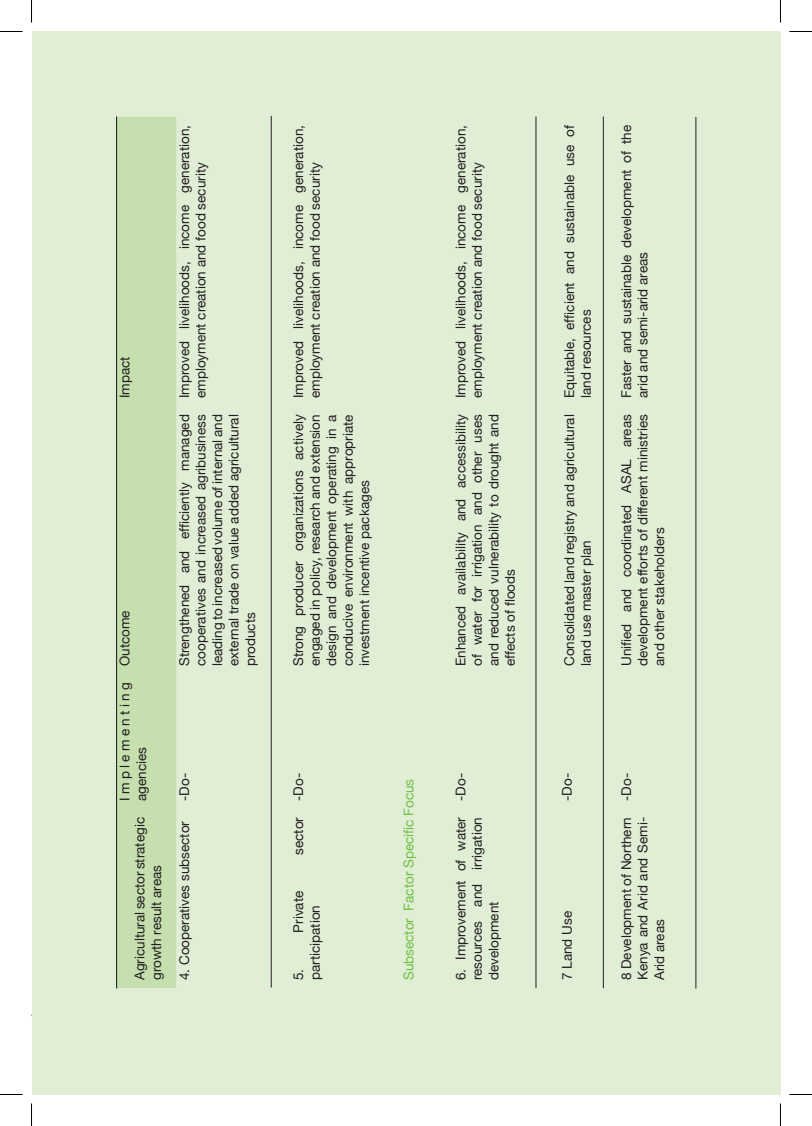
<style>
.page{position:relative;width:812px;height:1126px;background:#fff}
.page>*{position:absolute;margin:0;border:0;box-sizing:border-box;transform-origin:0 0}
.Tables{font:13.5px/16.5px "Helvetica Neue";color:#231f20}
.Tables-2{font:13.5px "Helvetica Neue";color:#71bf44}
.Tables-3{font:13.5px/16.5px "Helvetica Neue";letter-spacing:.245em;color:#231f20}
</style>
<div class="page">
<div style="left:32px;top:31px;width:748px;height:1063px;background:#dfeed4"></div>
<div style="left:117px;top:117px;width:59px;height:871px;background:#c5e0ae"></div>
<hr style="left:271px;top:116px;width:1px;height:872px;background:#231f20">
<hr style="left:535px;top:117px;width:1px;height:871px;background:#231f20">
<hr style="left:603px;top:117px;width:1px;height:871px;background:#231f20">
<hr style="left:695px;top:117px;width:1px;height:872px;background:#231f20">
<hr style="left:116px;top:117px;width:1px;height:871px;background:#231f20">
<svg style="left:0;top:31px;width:22px;height:1px"></svg>
<svg style="left:789px;top:31px;width:22px;height:1px"></svg>
<svg style="left:0;top:1094px;width:22px;height:1px"></svg>
<svg style="left:789px;top:1094px;width:22px;height:1px"></svg>
<svg style="left:31px;top:0;width:1px;height:22px"></svg>
<svg style="left:31px;top:1103px;width:1px;height:23px"></svg>
<svg style="left:780px;top:0;width:1px;height:22px"></svg>
<svg style="left:780px;top:1103px;width:1px;height:23px"></svg>
<p class="Tables" style="left:116px;top:398px;width:43px;rotate:-90deg">Impact</p>
<p class="Tables" style="left:116px;top:666px;width:57px;rotate:-90deg">Outcome</p>
<p class="Tables-3" style="left:116px;top:801px;width:120px;rotate:-90deg">Implementing agencies</p>
<p class="Tables" style="left:131px;top:980px;width:165px;rotate:-90deg">Agricultural sector strategic growth result areas</p>
<p class="Tables" style="left:176px;top:398px;width:275px;rotate:-90deg">Improved livelihoods, income generation, employment creation and food security</p>
<p class="Tables" style="left:176px;top:666px;width:253px;text-align:justify;rotate:-90deg">Strengthened and efficiently managed cooperatives and increased agribusiness leading to increased volume of internal and external trade on value added agricultural products</p>
<p class="Tables" style="left:176px;top:801px;width:29px;rotate:-90deg">-Do-</p>
<p class="Tables" style="left:176px;top:980px;width:161px;rotate:-90deg">4. Cooperatives subsector</p>
<p class="Tables" style="left:290px;top:398px;width:275px;rotate:-90deg">Improved livelihoods, income generation, employment creation and food security</p>
<p class="Tables" style="left:290px;top:666px;width:253px;text-align:justify;rotate:-90deg">Strong producer organizations actively engaged in policy, research and extension design and development operating in a conducive environment with appropriate investment incentive packages</p>
<p class="Tables" style="left:290px;top:801px;width:29px;rotate:-90deg">-Do-</p>
<p class="Tables" style="left:290px;top:855px;width:39px;rotate:-90deg">sector</p>
<p class="Tables" style="left:290px;top:933px;width:43px;rotate:-90deg">Private</p>
<p class="Tables" style="left:306px;top:980px;width:77px;rotate:-90deg">participation</p>
<p class="Tables" style="left:290px;top:980px;width:13px;rotate:-90deg">5.</p>
<p class="Tables-2" style="left:400px;top:980px;width:203px;rotate:-90deg">Subsector Factor Specific Focus</p>
<p class="Tables" style="left:452px;top:398px;width:275px;rotate:-90deg">Improved livelihoods, income generation, employment creation and food security</p>
<p class="Tables" style="left:452px;top:666px;width:253px;text-align:justify;rotate:-90deg">Enhanced availability and accessibility of water for irrigation and other uses and reduced vulnerability to drought and effects of floods</p>
<p class="Tables" style="left:452px;top:801px;width:29px;rotate:-90deg">-Do-</p>
<p class="Tables" style="left:452px;top:980px;width:165px;text-align:justify;rotate:-90deg">6. Improvement of water resources and irrigation development</p>
<p class="Tables" style="left:561px;top:398px;width:275px;rotate:-90deg">Equitable, efficient and sustainable use of land resources</p>
<p class="Tables" style="left:561px;top:666px;width:253px;rotate:-90deg">Consolidated land registry and agricultural land use master plan</p>
<p class="Tables" style="left:617px;top:398px;width:275px;rotate:-90deg">Faster and sustainable development of the arid and semi-arid areas</p>
<p class="Tables" style="left:617px;top:666px;width:253px;text-align:justify;rotate:-90deg">Unified and coordinated ASAL areas development efforts of different ministries and other stakeholders</p>
<p class="Tables" style="left:558px;top:801px;width:29px;rotate:-90deg">-Do-</p>
<p class="Tables" style="left:558px;top:980px;width:71px;rotate:-90deg">7 Land Use</p>
<p class="Tables" style="left:617px;top:801px;width:29px;rotate:-90deg">-Do-</p>
<p class="Tables" style="left:617px;top:980px;width:165px;text-align:justify;rotate:-90deg">8 Development of Northern Kenya and Arid and Semi-Arid areas</p>
</div>
